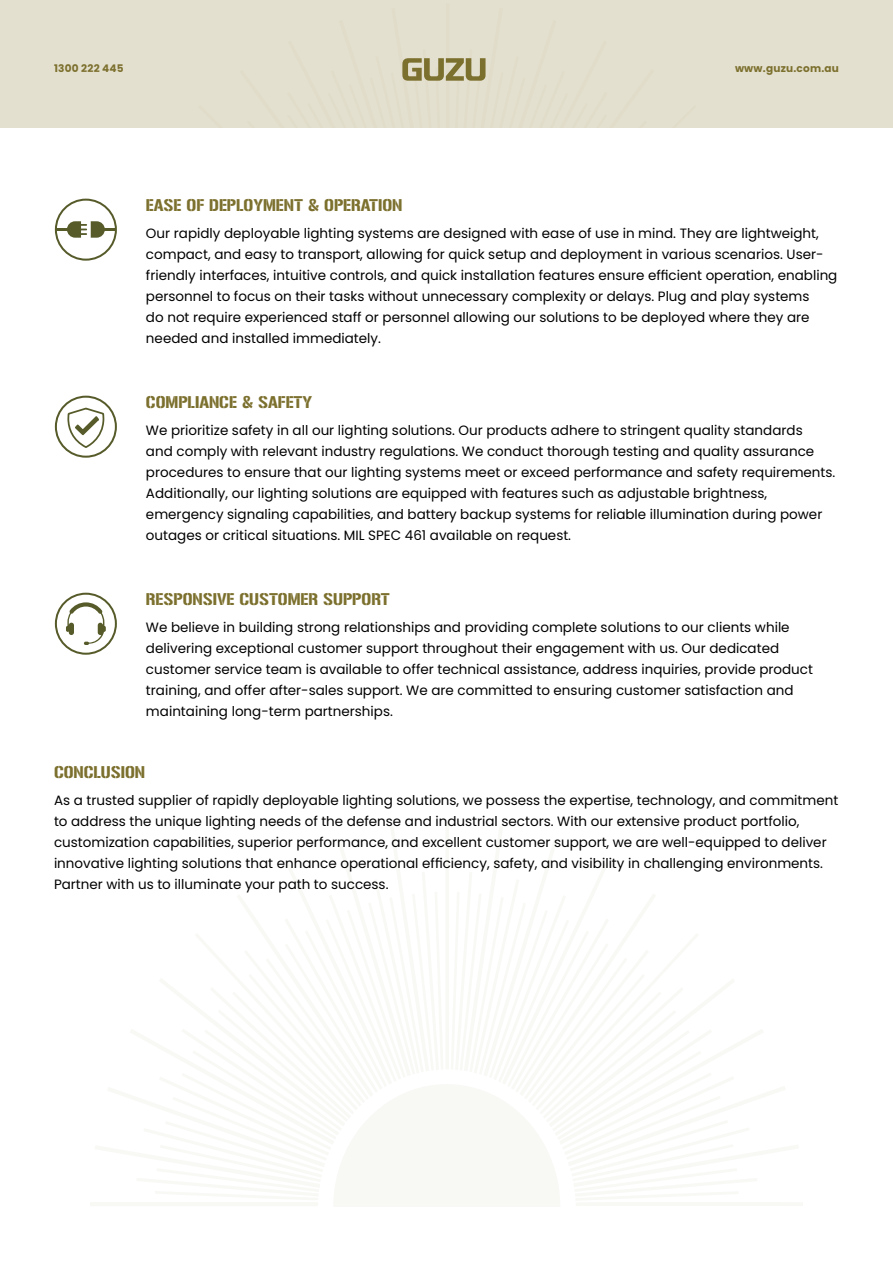
<style>
.page{position:relative;width:893px;height:1263px;background:#fff}
.page>*{position:absolute;margin:0;border:0;box-sizing:border-box;transform-origin:0 0}
.t1{font:15px "Gunplay";color:#7c702e}
.t2{font:13.5px/21px "Poppins";color:#000}
.t3{font:700 10.5px "Poppins";letter-spacing:.02em;color:#7c702e}
</style>
<div class="page">
<div style="left:0;top:0;width:893px;height:128px;background:#e4e0cf"></div>
<svg style="left:402px;top:58px;width:84px;height:23px"></svg>
<svg style="left:55px;top:199px;width:62px;height:62px"></svg>
<svg style="left:55px;top:396px;width:62px;height:62px"></svg>
<svg style="left:55px;top:593px;width:62px;height:62px"></svg>
<p class="t3" style="left:54px;top:63px;width:71px">1300 222 445</p>
<p class="t3" style="left:735px;top:63px;width:105px">www.guzu.com.au</p>
<p class="t1" style="left:146px;top:197px;width:258px">EASE OF DEPLOYMENT &amp; OPERATION</p>
<p class="t2" style="left:146px;top:222px;width:693px">Our rapidly deployable lighting systems are designed with ease of use in mind. They are lightweight, compact, and easy to transport, allowing for quick setup and deployment in various scenarios. User&shy;friendly interfaces, intuitive controls, and quick installation features ensure efficient operation, enabling personnel to focus on their tasks without unnecessary complexity or delays. Plug and play systems<br>do not require experienced staff or personnel allowing our solutions to be deployed where they are needed and installed immediately.</p>
<p class="t1" style="left:146px;top:394px;width:168px">COMPLIANCE &amp; SAFETY</p>
<p class="t2" style="left:146px;top:419px;width:691px">We prioritize safety in all our lighting solutions. Our products adhere to stringent quality standards<br>and comply with relevant industry regulations. We conduct thorough testing and quality assurance procedures to ensure that our lighting systems meet or exceed performance and safety requirements.<br>Additionally, our lighting solutions are equipped with features such as adjustable brightness, emergency signaling capabilities, and battery backup systems for reliable illumination during power outages or critical situations. MIL SPEC 461 available on request.</p>
<p class="t1" style="left:146px;top:591px;width:245px">RESPONSIVE CUSTOMER SUPPORT</p>
<p class="t2" style="left:146px;top:616px;width:668px">We believe in building strong relationships and providing complete solutions to our clients while delivering exceptional customer support throughout their engagement with us. Our dedicated customer service team is available to offer technical assistance, address inquiries, provide product training, and offer after-sales support. We are committed to ensuring customer satisfaction and maintaining long-term partnerships.</p>
<p class="t1" style="left:54px;top:763px;width:93px">CONCLUSION</p>
<p class="t2" style="left:54px;top:789px;width:786px">As a trusted supplier of rapidly deployable lighting solutions, we possess the expertise, technology, and commitment to address the unique lighting needs of the defense and industrial sectors. With our extensive product portfolio, customization capabilities, superior performance, and excellent customer support, we are well-equipped to deliver innovative lighting solutions that enhance operational efficiency, safety, and visibility in challenging environments.<br>Partner with us to illuminate your path to success.</p>
</div>
